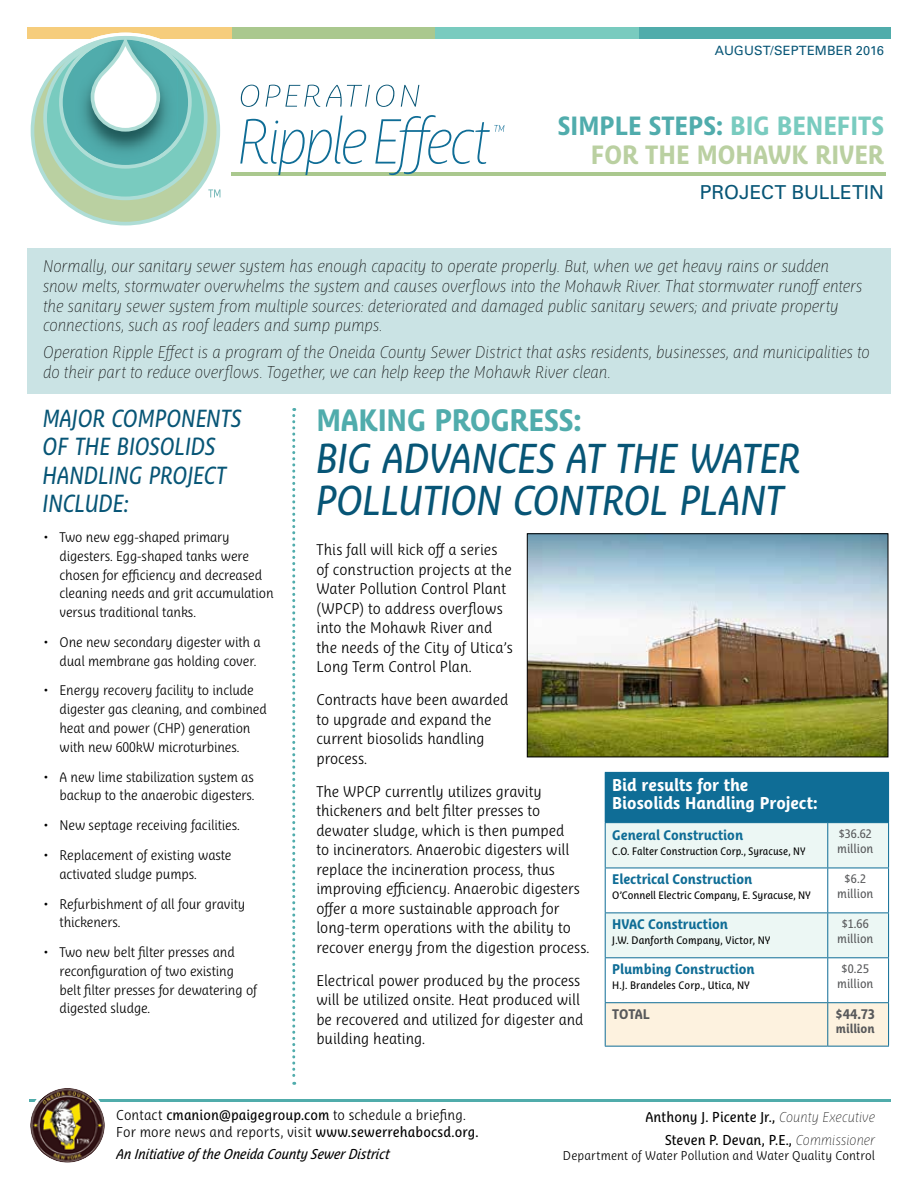
<style>
.page{position:relative;width:918px;height:1188px;background:#fff}
.page>*{position:absolute;margin:0;border:0;box-sizing:border-box;transform-origin:0 0}
.t1{font:italic 40.5px/42px "Ayita Pro";letter-spacing:-.01em;color:#075576}
.t2{font:700 30px "Ayita Pro";letter-spacing:-.005em;color:#50acac}
.t3{font:700 25.65px/28.8px "Ayita Pro";color:#bad0a1;text-align:right}
.t4{font:italic 24px/28.5px "Ayita Pro";letter-spacing:.005em;color:#075576;scale:.94 1}
.t5{font:19.2px "Univers LT Std";letter-spacing:-.005em;color:#075576}
.t6{font:italic 100 16.5px/19.8px "Ayita Pro";letter-spacing:-.005em;color:#000}
.t7{font:700 16.5px/18px "Ayita Pro";color:#fff}
.t8{font:300 15px/19.5px "Ayita Pro";color:#000}
.t9{font:300 13.8px/16.6px "Ayita Pro";letter-spacing:.005em;color:#000}
.t10{font:13.8px/23.5px "Ayita Pro";letter-spacing:.005em;color:#000;text-align:right}
.t11{font:italic 13.8px "Ayita Pro";color:#000}
.t12{font:300 13.5px/18.8px "Ayita Pro";letter-spacing:-.01em;color:#000}
.t13{font:700 13.5px "Ayita Pro";color:#0f6d96}
.t14{font:700 13.5px "Ayita Pro";color:#58595b}
.t15{font:12.75px "Univers LT Std";letter-spacing:.005em;color:#075576}
.t16{font:300 12.3px "Ayita Pro";letter-spacing:.01em;color:#000}
.t17{font:12px/15px "Ayita Pro";color:#58595b;text-align:center}
.t18{font:700 12px "Ayita Pro";color:#58595b}
.t19{font:10.5px "Ayita Pro";letter-spacing:.005em;color:#000}
.t20{font:10.5px "Ayita Pro";letter-spacing:.005em;color:#000;scale:.96 1}
.s1{color:#50acac}
.s2{color:#79cbbf}
.s3{font-weight:400}
.s4{font-weight:100;font-style:italic}
</style>
<div class="page">
<div style="left:27px;top:248px;width:864px;height:146px;background:#cae3e4"></div>
<div style="left:231px;top:27px;width:204px;height:12px;background:#aac88e"></div>
<hr style="left:231px;top:172px;width:654px;height:3px;background:#aac88e">
<div style="left:27px;top:27px;width:204px;height:12px;background:#f6cd7c"></div>
<div style="left:435px;top:27px;width:204px;height:12px;background:#79cbbf"></div>
<div style="left:639px;top:27px;width:252px;height:12px;background:#50acab"></div>
<hr style="left:30px;top:1099px;width:861px;height:3px;background:#50acab">
<img style="left:100px;top:33px;width:51px;height:3px">
<svg style="left:31px;top:36px;width:189px;height:189px"></svg>
<svg style="left:240px;top:116px;width:126px;height:59px"></svg>
<svg style="left:375px;top:115px;width:129px;height:60px"></svg>
<svg style="left:241px;top:85px;width:18px;height:22px"></svg>
<svg style="left:266px;top:85px;width:54px;height:22px"></svg>
<svg style="left:326px;top:85px;width:44px;height:22px"></svg>
<svg style="left:376px;top:85px;width:18px;height:22px"></svg>
<svg style="left:401px;top:85px;width:18px;height:22px"></svg>
<img style="left:30px;top:1088px;width:75px;height:75px;border-radius:37px">
<div style="left:27px;top:1085px;width:81px;height:81px;border:3px solid #fff;border-radius:50%"></div>
<svg style="left:292px;top:408px;width:3px;height:677px"></svg>
<div style="left:605px;top:772px;width:284px;height:51px;background:#0f6d96"></div>
<svg style="left:606px;top:823px;width:282px;height:134px"></svg>
<div style="left:606px;top:1003px;width:282px;height:43px;background:#fdf2df"></div>
<hr style="left:605px;top:823px;width:1px;height:45px;background:#0f6d96">
<hr style="left:827px;top:823px;width:1px;height:45px;background:#0f6d96">
<hr style="left:888px;top:823px;width:1px;height:45px;background:#0f6d96">
<hr style="left:605px;top:868px;width:223px;height:1px;background:#0f6d96">
<hr style="left:605px;top:868px;width:1px;height:45px;background:#0f6d96">
<hr style="left:828px;top:868px;width:61px;height:1px;background:#0f6d96">
<hr style="left:827px;top:868px;width:1px;height:45px;background:#0f6d96">
<hr style="left:888px;top:868px;width:1px;height:45px;background:#0f6d96">
<hr style="left:605px;top:958px;width:1px;height:44px;background:#0f6d96">
<hr style="left:827px;top:958px;width:1px;height:44px;background:#0f6d96">
<hr style="left:888px;top:958px;width:1px;height:44px;background:#0f6d96">
<hr style="left:605px;top:1002px;width:223px;height:1px;background:#0f6d96">
<hr style="left:605px;top:1003px;width:1px;height:43px;background:#0f6d96">
<hr style="left:828px;top:1002px;width:61px;height:1px;background:#0f6d96">
<hr style="left:827px;top:1003px;width:1px;height:43px;background:#0f6d96">
<hr style="left:888px;top:1003px;width:1px;height:43px;background:#0f6d96">
<hr style="left:605px;top:1046px;width:223px;height:1px;background:#0f6d96">
<hr style="left:828px;top:1046px;width:61px;height:1px;background:#0f6d96">
<hr style="left:605px;top:913px;width:223px;height:1px;background:#0f6d96">
<hr style="left:605px;top:913px;width:1px;height:44px;background:#0f6d96">
<hr style="left:605px;top:957px;width:223px;height:1px;background:#0f6d96">
<hr style="left:828px;top:913px;width:61px;height:1px;background:#0f6d96">
<hr style="left:827px;top:913px;width:1px;height:44px;background:#0f6d96">
<hr style="left:888px;top:913px;width:1px;height:44px;background:#0f6d96">
<hr style="left:828px;top:957px;width:61px;height:1px;background:#0f6d96">
<img style="left:529px;top:536px;width:357px;height:219px">
<div style="left:527px;top:534px;width:361px;height:223px;border:1px solid #000"></div>
<p class="t15" style="left:715px;top:43px;width:171px">AUGUST/SEPTEMBER 2016</p>
<h3 class="t3" style="left:558px;top:111px;width:328px"><span class="s1">Simple steps:</span> <span class="s2">Big Benefits </span>for the Mohawk River</h3>
<p class="t5" style="left:700px;top:180px;width:186px">PROJECT BULLETIN</p>
<p class="t6" style="left:43px;top:256px;width:821px">Normally, our sanitary sewer system has enough capacity to operate properly. But, when we get heavy rains or sudden snow melts, stormwater overwhelms the system and causes overflows into the Mohawk River. That stormwater runoff enters the sanitary sewer system from multiple sources: deteriorated and damaged public sanitary sewers; and private property connections, such as roof leaders and sump pumps.</p>
<p class="t6" style="left:43px;top:342px;width:828px">Operation Ripple Effect is a program of the Oneida County Sewer District that asks residents, businesses, and municipalities to do their part to reduce overflows. Together, we can help keep the Mohawk River clean.</p>
<h3 class="t4" style="left:43px;top:404px;width:211px">MAJOR COMPONENTS<br>OF THE BIOSO</h3>
<h3 class="t4" style="left:43px;top:432px;width:197px;text-indent:132px">LIDS<br>HA NDLING PROJECT<br>INCLUDE:</h3>
<p class="t12" style="left:60px;top:528px;width:216px;text-indent:-16px">• Two new egg-shaped primary digesters. Egg-shaped tanks were chosen for efficiency and decreased cleaning needs and grit accumulation versus traditional tanks.</p>
<p class="t12" style="left:60px;top:633px;width:203px;text-indent:-16px">• One new secondary digester with a dual membrane gas holding cover.</p>
<p class="t12" style="left:60px;top:681px;width:209px;text-indent:-16px">• Energy recovery facility to include digester gas cleaning, and combined heat and power (CHP) generation with new 600kW microturbines.</p>
<p class="t12" style="left:43px;top:767px;width:213px;text-align:right">• A new lime stabilization system as backup to the anaerobic digesters.</p>
<p class="t12" style="left:43px;top:816px;width:198px">• New septage receiving facilities.</p>
<p class="t12" style="left:60px;top:846px;width:174px;text-indent:-16px">• Replacement of existing waste activated sludge pumps.</p>
<p class="t12" style="left:60px;top:894px;width:187px;text-indent:-16px">• Refurbishment of all four gravity thickeners.</p>
<p class="t12" style="left:60px;top:943px;width:199px;text-indent:-16px">• Two new belt filter presses and reconfiguration of two existing belt filter presses for dewatering of digested sludge.</p>
<h2 class="t2" style="left:316px;top:403px;width:267px">Making Progress:</h2>
<h1 class="t1" style="left:316px;top:438px;width:486px">BIG ADVANCES AT THE WATER<br>POLLUTION CONTROL PLANT</h1>
<p class="t8" style="left:316px;top:540px;width:198px">This fall will kick off a series of construction projects at the<br>Water Pollution Control Plant (WPCP) to address overflows into the Mohawk River and the needs of the City of Utica’s<br>Long Term Control Plan.</p>
<p class="t8" style="left:316px;top:690px;width:193px">Contracts have been awarded to upgrade and expand the current biosolids handling process.</p>
<p class="t8" style="left:316px;top:781px;width:274px">The WPCP currently utilizes gravity thickeners and belt filter presses to dewater sludge, which is then pumped<br>to incinerators. Anaerobic digesters will replace the incineration process, thus improving efficiency. Anaerobic digesters offer a more sustainable approach for long-term operations with the ability to recover energy from the digestion process.</p>
<p class="t8" style="left:316px;top:970px;width:269px">Electrical power produced by the process will be utilized onsite. Heat produced will be recovered and utilized for digester and building heating.</p>
<p class="t7" style="left:612px;top:776px;width:207px">Bid results for the<br>Biosolids Handling Project:</p>
<p class="t13" style="left:612px;top:827px;width:132px">General Construction</p>
<p class="t20" style="left:612px;top:845px;width:203px">C.O. Falter Construction Corp., Syracuse, NY</p>
<p class="t17" style="left:837px;top:826px;width:38px;text-align:left">$36.62 million</p>
<p class="t13" style="left:612px;top:872px;width:141px">Electrical Construction</p>
<p class="t19" style="left:612px;top:890px;width:200px">O’Connell Electric Company, E. Syracuse, NY</p>
<p class="t17" style="left:837px;top:871px;width:38px">$6.2 million</p>
<p class="t13" style="left:612px;top:917px;width:9px">HVA</p>
<p class="t13" style="left:637px;top:917px;width:92px">C Construction</p>
<p class="t19" style="left:612px;top:935px;width:160px">J.W. Danforth Company, Victor, NY</p>
<p class="t17" style="left:837px;top:916px;width:38px">$1.66 million</p>
<p class="t13" style="left:612px;top:962px;width:144px">Plumbing Construction</p>
<p class="t19" style="left:612px;top:979px;width:139px">H.J. Brandeles Corp., Utica, NY</p>
<p class="t17" style="left:837px;top:961px;width:38px">$0.25 million</p>
<p class="t14" style="left:612px;top:1006px;width:9px">TOTAL</p>
<p class="t14" style="left:835px;top:1006px;width:41px">$44.73</p>
<p class="t18" style="left:836px;top:1021px;width:40px">million</p>
<p class="t9" style="left:116px;top:1107px;width:364px">Contact <span class="s3">cmanion@paigegroup.com</span> to schedule a briefing.<br>For more news and reports, visit <span class="s3">www.sewerrehabocsd.org.</span></p>
<p class="t11" style="left:116px;top:1146px;width:277px">AN INITIATIVE OFTHE ONEIDA COUNTY SEWER DISTRICT</p>
<p class="t10" style="left:645px;top:1105px;width:231px">Anthony J. Picente Jr., <span class="s4">County Executive<br></span>Steven P. Devan, P.E., <span class="s4">Commissioner</span></p>
<p class="t16" style="left:563px;top:1149px;width:314px">Department of Water Pollution and Water Quality Control</p>
</div>
